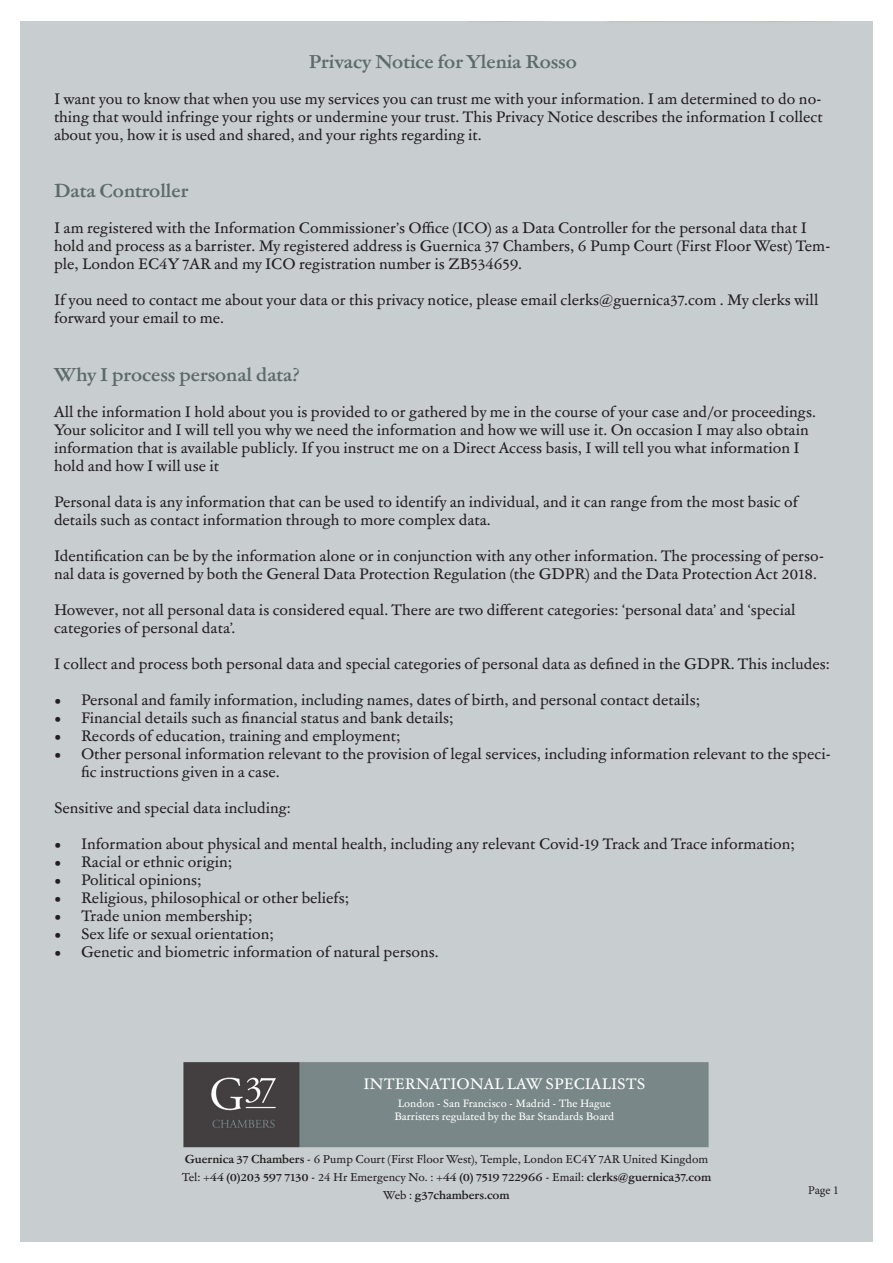
<style>
.page{position:relative;width:893px;height:1263px;background:#fff}
.page>*{position:absolute;margin:0;border:0;box-sizing:border-box;transform-origin:0 0}
.t1{font:700 18px "Garamond ATF Text";color:#5d6a6b}
.t2{font:15px/18px "Garamond ATF Text";color:#231f20}
.t3{font:15px "Garamond ATF Text";color:#fff}
.t4{font:12px "Minion Pro";color:#231f20}
.t5{font:700 11.25px "Garamond ATF Text";color:#231f20}
.t6{font:11.25px "Garamond ATF Text";color:#231f20}
.t7{font:10.5px "Garamond ATF Text";color:#fff}
.s1{font-weight:700}
.s2{font-weight:400}
</style>
<div class="page">
<div style="left:21px;top:21px;width:851px;height:1221px;background:#c8cdd0"></div>
<p class="t1" style="left:309px;top:48px;width:269px">Privacy Notice for Ylenia Rosso</p>
<p class="t2" style="left:54px;top:89px;width:770px;text-align:justify">I want you to know that when you use my services you can trust me with your information. I am determined to do no&shy;thing that would infringe your rights or undermine your trust. This Privacy Notice describes the information I collect about you, how it is used and shared, and your rights regarding it.</p>
<p class="t1" style="left:54px;top:178px;width:136px">Data Controller</p>
<p class="t2" style="left:54px;top:218px;width:778px">I am registered with the Information Commissioner’s Office (ICO) as a Data Controller for the personal data that I hold and process as a barrister. My registered address is Guernica 37 Chambers, 6 Pump Court (First Floor West) Tem&shy;ple, London EC4Y 7AR and my ICO registration number is ZB534659.</p>
<p class="t2" style="left:54px;top:290px;width:766px">If you need to contact me about your data or this privacy notice, please email clerks@guernica37.com . My clerks will forward your email to me.</p>
<p class="t1" style="left:54px;top:361px;width:247px">Why I process personal data?</p>
<p class="t2" style="left:54px;top:402px;width:763px">All the information I hold about you is provided to or gathered by me in the course of your case and/or proceedings.<br>Your solicitor and I will tell you why we need the information and how we will use it. On occasion I may also obtain information that is available publicly. If you instruct me on a Direct Access basis, I will tell you what information I hold and how I will use it</p>
<p class="t2" style="left:54px;top:492px;width:746px">Personal data is any information that can be used to identify an individual, and it can range from the most basic of details such as contact information through to more complex data.</p>
<p class="t2" style="left:54px;top:546px;width:772px">Identification can be by the information alone or in conjunction with any other information. The processing of perso&shy;nal data is governed by both the General Data Protection Regulation (the GDPR) and the Data Protection Act 2018.</p>
<p class="t2" style="left:54px;top:600px;width:743px">However, not all personal data is considered equal. There are two different categories: ‘personal data’ and ‘special categories of personal data’.</p>
<p class="t2" style="left:54px;top:654px;width:777px">I collect and process both personal data and special categories of personal data as defined in the GDPR. This includes:</p>
<p class="t2" style="left:54px;top:690px;width:648px">• Personal and family information, including names, dates of birth, and personal contact details;</p>
<p class="t2" style="left:54px;top:708px;width:401px">• Financial details such as financial status and bank details;</p>
<p class="t2" style="left:54px;top:726px;width:348px">• Records of education, training and employment;</p>
<p class="t2" style="left:81px;top:744px;width:752px;text-indent:-27px">• Other personal information relevant to the provision of legal services, including information relevant to the speci&shy;fic instructions given in a case.</p>
<p class="t2" style="left:54px;top:798px;width:238px">Sensitive and special data including:</p>
<p class="t2" style="left:54px;top:834px;width:742px">• Information about physical and mental health, including any relevant Covid-19 Track and Trace information;</p>
<p class="t2" style="left:54px;top:852px;width:180px">• Racial or ethnic origin;</p>
<p class="t2" style="left:54px;top:870px;width:149px">• Political opinions;</p>
<p class="t2" style="left:54px;top:888px;width:297px">• Religious, philosophical or other beliefs;</p>
<p class="t2" style="left:54px;top:906px;width:200px">• Trade union membership;</p>
<p class="t2" style="left:54px;top:924px;width:221px">• Sex life or sexual orientation;</p>
<p class="t2" style="left:54px;top:942px;width:386px">• Genetic and biometric information of natural persons.</p>
<p class="t3" style="left:363px;top:1073px;width:283px">INTERNATIONAL LAW SPECIALISTS</p>
<p class="t7" style="left:398px;top:1096px;width:215px">London - San Francisco - Madrid - The Hague</p>
<p class="t7" style="left:394px;top:1109px;width:221px">Barristers regulated by the Bar Standards Board</p>
<p class="t6" style="left:185px;top:1151px;width:525px"><span class="s1">Guernica 37 Chambers</span> - 6 Pump Court (First Floor West), Temple, London EC4Y 7AR United Kingdom</p>
<p class="t5" style="left:182px;top:1169px;width:531px"><span class="s2">Tel:</span> +44 (0)203 597 7130 <span class="s2">- 24 Hr Emergency No. :</span> +44 (0) 7519 722966 <span class="s2">- Email:</span> clerks@guernica37.com</p>
<p class="t5" style="left:383px;top:1187px;width:128px"><span class="s2">Web :</span> g37chambers.com</p>
<p class="t4" style="left:808px;top:1182px;width:32px">Page 1</p>
</div>
